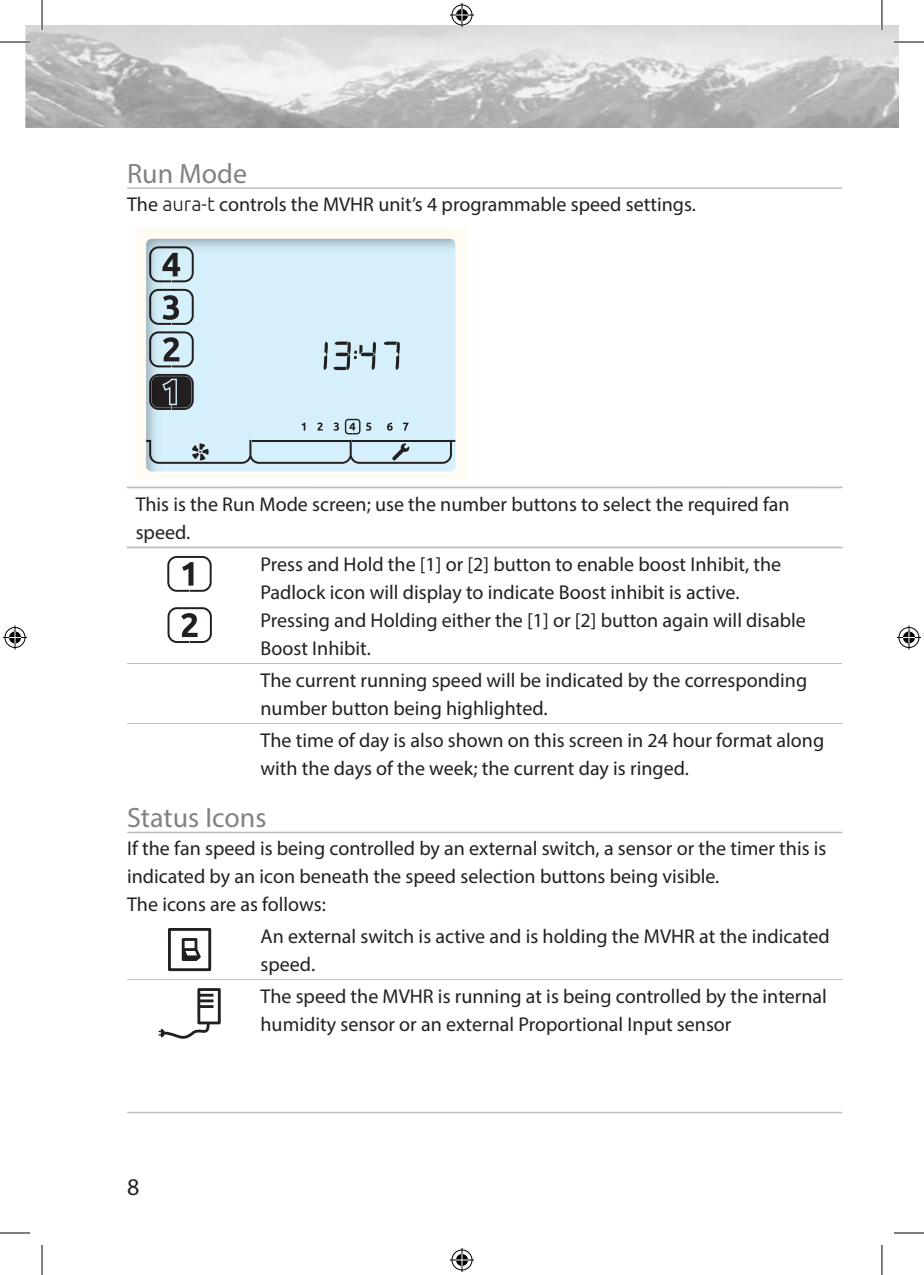
<style>
.page{position:relative;width:924px;height:1275px;background:#fff}
.page>*{position:absolute;margin:0;border:0;box-sizing:border-box;transform-origin:0 0}
.t1{font:28px "Myriad Pro";color:#808285}
.t2{font:24px "Myriad Pro";color:#231f20}
.t3{font:20px/28px "Myriad Pro";color:#231f20}
.s1{font-family:"Ubuntu";font-weight:300}
</style>
<div class="page">
<img style="left:25px;top:25px;width:873px;height:102px">
<hr style="left:127px;top:187px;width:714px;height:2px;background:#bcbdc0">
<hr style="left:127px;top:831px;width:714px;height:2px;background:#bcbdc0">
<hr style="left:127px;top:1111px;width:714px;height:2px;background:#bcbdc0">
<svg style="left:127px;top:487px;width:714px;height:1px"></svg>
<svg style="left:127px;top:547px;width:714px;height:1px"></svg>
<hr style="left:127px;top:663px;width:125px;height:1px;background:#bcbdc0">
<hr style="left:252px;top:663px;width:589px;height:1px;background:#bcbdc0">
<hr style="left:127px;top:723px;width:125px;height:1px;background:#bcbdc0">
<hr style="left:252px;top:723px;width:589px;height:1px;background:#bcbdc0">
<svg style="left:136px;top:228px;width:330px;height:251px;background:#cee2ea"></svg>
<svg style="left:167px;top:556px;width:44px;height:36px"></svg>
<svg style="left:167px;top:607px;width:45px;height:36px"></svg>
<hr style="left:127px;top:979px;width:125px;height:1px;background:#bcbdc0">
<hr style="left:252px;top:979px;width:589px;height:1px;background:#bcbdc0">
<svg style="left:168px;top:928px;width:43px;height:43px"></svg>
<svg style="left:158px;top:988px;width:62px;height:50px"></svg>
<hr style="left:0;top:41px;width:30px;height:2px;background:#fff">
<hr style="left:893px;top:41px;width:30px;height:2px;background:#fff">
<hr style="left:41px;top:0;width:2px;height:30px;background:#fff">
<hr style="left:880px;top:0;width:2px;height:30px;background:#fff">
<hr style="left:0;top:42px;width:30px;height:1px;background:#000">
<hr style="left:893px;top:42px;width:30px;height:1px;background:#000">
<hr style="left:0;top:1232px;width:30px;height:1px;background:#000">
<hr style="left:893px;top:1232px;width:30px;height:1px;background:#000">
<hr style="left:42px;top:0;width:1px;height:30px;background:#000">
<hr style="left:42px;top:1245px;width:1px;height:30px;background:#000">
<hr style="left:881px;top:0;width:1px;height:30px;background:#000">
<hr style="left:881px;top:1245px;width:1px;height:30px;background:#000">
<svg style="left:450px;top:3px;width:24px;height:24px"></svg>
<svg style="left:450px;top:1248px;width:24px;height:24px"></svg>
<svg style="left:3px;top:625px;width:24px;height:24px"></svg>
<svg style="left:897px;top:625px;width:23px;height:24px"></svg>
<h1 class="t1" style="left:127px;top:157px;width:121px">Run Mode</h1>
<p class="t3" style="left:127px;top:190px;width:570px">The <span class="s1">aura-t</span> controls the MVHR unit’s 4 programmable speed settings.</p>
<p class="t3" style="left:136px;top:490px;width:655px">This is the Run Mode screen; use the number buttons to select the required fan speed.</p>
<p class="t3" style="left:260px;top:550px;width:546px">Press and Hold the [1] or [2] button to enable boost Inhibit, the Padlock icon will display to indicate Boost inhibit is active.<br>Pressing and Holding either the [1] or [2] button again will disable Boost Inhibit.</p>
<p class="t3" style="left:260px;top:666px;width:548px">The current running speed will be indicated by the corresponding number button being highlighted.</p>
<p class="t3" style="left:260px;top:726px;width:565px">The time of day is also shown on this screen in 24 hour format along with the days of the week; the current day is ringed.</p>
<h1 class="t1" style="left:127px;top:801px;width:141px">Status Icons</h1>
<p class="t3" style="left:127px;top:834px;width:700px">If the fan speed is being controlled by an external switch, a sensor or the timer this is indicated by an icon beneath the speed selection buttons being visible.<br>The icons are as follows:</p>
<p class="t3" style="left:260px;top:922px;width:570px">An external switch is active and is holding the MVHR at the indicated speed.</p>
<p class="t3" style="left:260px;top:982px;width:567px">The speed the MVHR is running at is being controlled by the internal humidity sensor or an external Proportional Input sensor</p>
<p class="t2" style="left:127px;top:1172px;width:14px">8</p>
</div>
